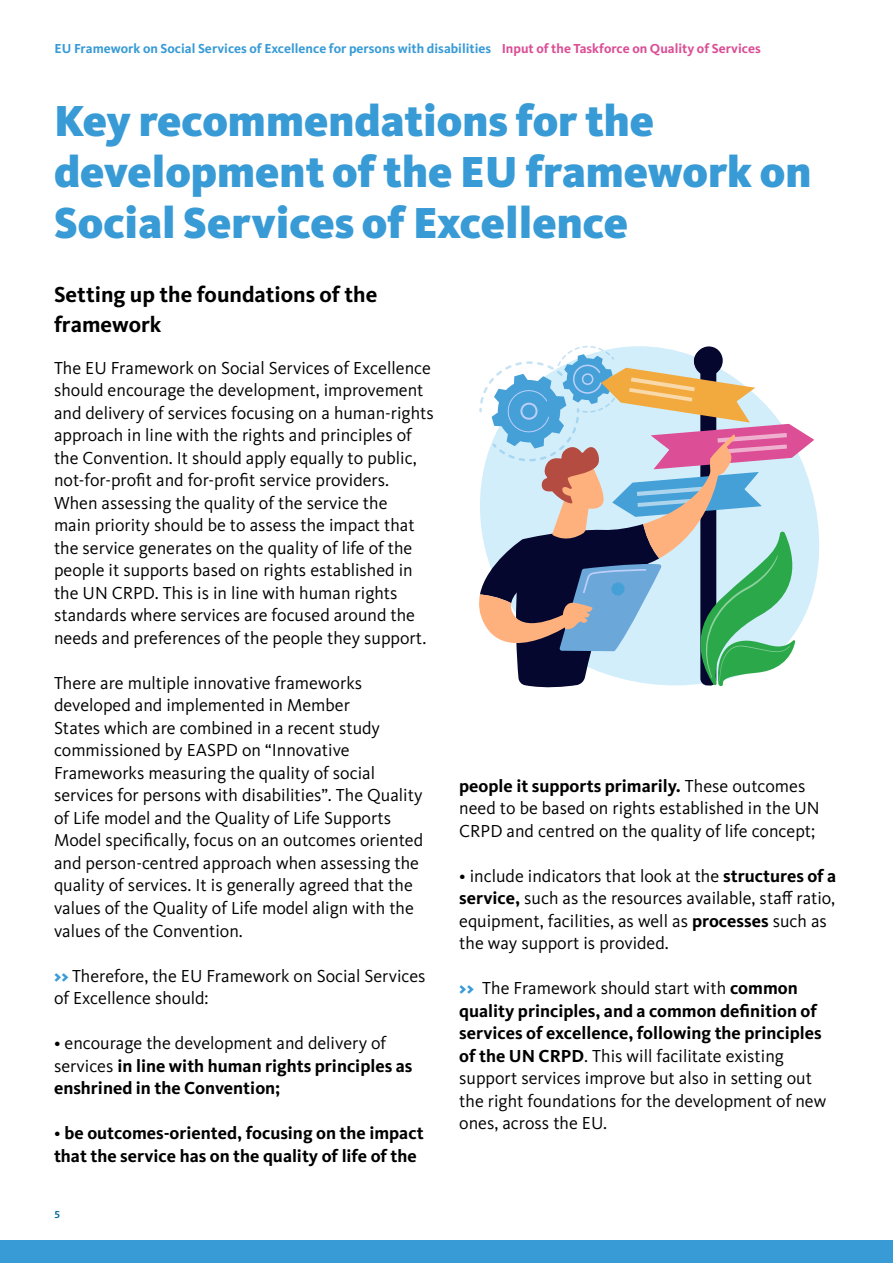
<style>
.page{position:relative;width:893px;height:1263px;background:#fff}
.page>*{position:absolute;margin:0;border:0;box-sizing:border-box;transform-origin:0 0}
.t1{font:900 45px/51px "Kievit Pro";color:#389bd6}
.t2{font:700 22.5px/30px "Kievit Pro";color:#000}
.t3{font:21px "Kievit Pro";color:#016699}
.t4{font:18px/22.5px "Kievit Pro";color:#000}
.t5{font:700 18px/22.5px "Kievit Pro";color:#000}
.t6{font:700 13.5px "Kievit Pro";color:#389bd6}
.s1{color:#db4e95}
.s2{font-weight:900;color:#389bd6}
.s3{font-weight:400}
.s4{font-weight:700}
</style>
<div class="page">
<div style="left:0;top:1240px;width:893px;height:23px;background:#389bd6"></div>
<svg style="left:479px;top:346px;width:335px;height:342px;background:#a9b6bd"></svg>
<p class="t6" style="left:55px;top:41px;width:708px">EU Framework on Social Services of Excellence for persons with disabilities <span class="s1">Input of the Taskforce on Quality of Services</span></p>
<h1 class="t1" style="left:54px;top:95px;width:759px">Key recommendations for the development of the EU framework on<br>Social Services of Excellence</h1>
<p class="t2" style="left:54px;top:279px;width:325px">Setting up the foundations of the framework</p>
<p class="t4" style="left:54px;top:356px;width:381px">The EU Framework on Social Services of Excellence should encourage the development, improvement and delivery of services focusing on a human-rights approach in line with the rights and principles of the Convention. It should apply equally to public, not-for-profit and for-profit service providers.<br>When assessing the quality of the service the<br>main priority should be to assess the impact that the service generates on the quality of life of the people it supports based on rights established in the UN CRPD. This is in line with human rights standards where services are focused around the needs and preferences of the people they support.</p>
<p class="t4" style="left:54px;top:671px;width:371px">There are multiple innovative frameworks developed and implemented in Member<br>States which are combined in a recent study commissioned by EASPD on “Innovative Frameworks measuring the quality of social services for persons with disabilities”. The Quality of Life model and the Quality of Life Supports Model specifically, focus on an outcomes oriented and person-centred approach when assessing the quality of services. It is generally agreed that the values of the Quality of Life model align with the values of the Convention.</p>
<p class="t4" style="left:54px;top:964px;width:373px"><span class="s2">&gt;&gt;</span> Therefore, the EU Framework on Social Services of Excellence should:</p>
<p class="t5" style="left:54px;top:1031px;width:360px"><span class="s3">• encourage the development and delivery of services</span> in line with human rights principles as enshrined in the Convention;</p>
<p class="t5" style="left:54px;top:1121px;width:371px"><span class="s3">•</span> be outcomes-oriented, focusing on the impact that the service has on the quality of life of the</p>
<p class="t3" style="left:54px;top:1198px;width:8px">5</p>
<p class="t4" style="left:459px;top:774px;width:362px"><span class="s4">people it supports primarily.</span> These outcomes need to be based on rights established in the UN<br>CRPD and centred on the quality of life concept;</p>
<p class="t4" style="left:459px;top:864px;width:379px">• include indicators that look at the <span class="s4">structures of a service,</span> such as the resources available, staff ratio, equipment, facilities, as well as <span class="s4">processes</span> such as the way support is provided.</p>
<p class="t4" style="left:459px;top:977px;width:369px"><span class="s2">&gt;&gt;</span> The Framework should start with <span class="s4">common quality principles, and a common definition of services of excellence, following the principles of the UN CRPD</span>. This will facilitate existing support services improve but also in setting out the right foundations for the development of new ones, across the EU.</p>
</div>
